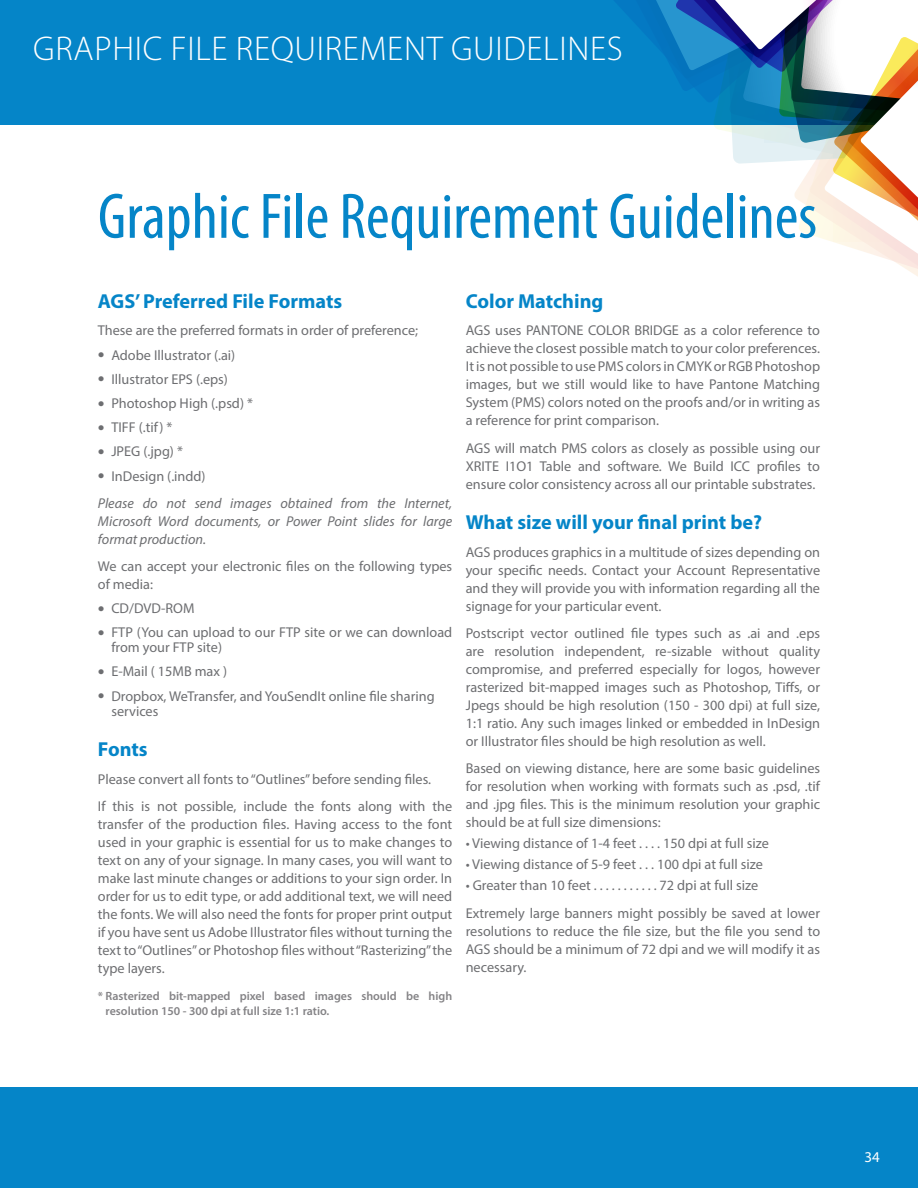
<style>
.page{position:relative;width:918px;height:1188px;background:#fff}
.page>*{position:absolute;margin:0;border:0;box-sizing:border-box;transform-origin:0 0}
.t1{font:condensed 64.95px "Myriad Pro";color:#0585c8}
.t2{font:300 34.5px "Myriad Pro";letter-spacing:.02em;color:#fff}
.t3{font:700 20.25px "Myriad Pro";color:#0585c8}
.t4{font:15px "Myriad Pro";color:#fff}
.t5{font:14.25px/18px "Myriad Pro";color:#6d6e71;text-align:justify}
.t6{font:italic 14.25px/27.2px "Myriad Pro";color:#6d6e71}
.t7{font:600 12px/15px "Myriad Pro";color:#848386}
.s1{font-size:24px}
.s2{font-style:normal;font-size:24px}
.s3{font-style:normal}
</style>
<div class="page">
<div style="left:0;top:1088px;width:918px;height:100px;background:#0585c8"></div>
<div style="left:0;top:0;width:918px;height:124px;background:#0585c8"></div>
<svg style="left:612px;top:0;width:306px;height:277px"></svg>
<h2 class="t2" style="left:33px;top:28px;width:591px">GRAPHIC FILE REQUIREMENT GUIDELINES</h2>
<h1 class="t1" style="left:98px;top:177px;width:721px">Graphic File Requirement Guidelines</h1>
<h3 class="t3" style="left:98px;top:288px;width:246px">AGS’ Preferred File Formats</h3>
<p class="t5" style="left:98px;top:321px;width:322px">These are the preferred formats in order of preference;</p>
<p class="t5" style="left:98px;top:346px;width:139px"><span class="s1">•</span> Adobe Illustrator (.ai)</p>
<p class="t5" style="left:98px;top:370px;width:132px"><span class="s1">•</span> Illustrator EPS (.eps)</p>
<p class="t5" style="left:98px;top:394px;width:157px"><span class="s1">•</span> Photoshop High (.psd) *</p>
<p class="t5" style="left:98px;top:418px;width:76px"><span class="s1">•</span> TIFF (.tif) *</p>
<p class="t5" style="left:98px;top:442px;width:87px"><span class="s1">•</span> JPEG (.jpg) *</p>
<p class="t6" style="left:98px;top:462px;width:356px"><span class="s2">•</span> <span class="s3">InDesign (.indd)<br></span>Please do not send images obtained from the Internet,</p>
<p class="t6" style="left:98px;top:512px;width:356px;line-height:18px">Microsoft Word documents, or Power Point slides for large format production.</p>
<p class="t5" style="left:98px;top:557px;width:356px">We can accept your electronic files on the following types of media:</p>
<p class="t5" style="left:98px;top:599px;width:98px"><span class="s1">•</span> CD/DVD-ROM</p>
<p class="t5" style="left:111px;top:625px;width:342px;line-height:15px;text-indent:-14px"><span class="s1">•</span> FTP (You can upload to our FTP site or we can download from your FTP site)</p>
<p class="t5" style="left:98px;top:662px;width:131px"><span class="s1">•</span> E-Mail ( 15MB max )</p>
<p class="t5" style="left:111px;top:688px;width:325px;line-height:15px;text-indent:-14px"><span class="s1">•</span> Dropbox, WeTransfer, and YouSendIt online file sharing services</p>
<h3 class="t3" style="left:98px;top:736px;width:51px">Fonts</h3>
<p class="t5" style="left:98px;top:765px;width:356px;line-height:27.2px">Please convert all fonts to “Outlines” before sending files.<br>If this is not possible, include the fonts along with the</p>
<p class="t5" style="left:98px;top:815px;width:356px">transfer of the production files. Having access to the font used in your graphic is essential for us to make changes to text on any of your signage. In many cases, you will want to make last minute changes or additions to your sign order. In order for us to edit type, or add additional text, we will need the fonts. We will also need the fonts for proper print output if you have sent us Adobe Illustrator files without turning the text to “Outlines” or Photoshop files without “Rasterizing” the type layers.</p>
<p class="t7" style="left:106px;top:988px;width:348px;text-indent:-8px">* Rasterized bit-mapped pixel based images should be high resolution 150 - 300 dpi at full size 1:1 ratio.</p>
<h3 class="t3" style="left:466px;top:288px;width:139px">Color Matching</h3>
<p class="t5" style="left:466px;top:321px;width:356px">AGS uses PANTONE COLOR BRIDGE as a color reference to achieve the closest possible match to your color preferences.<br>It is not possible to use PMS colors in CMYK or RGB Photoshop images, but we still would like to have Pantone Matching System (PMS) colors noted on the proofs and/or in writing as a reference for print comparison.</p>
<p class="t5" style="left:466px;top:439px;width:356px">AGS will match PMS colors as closely as possible using our XRITE I1O1 Table and software. We Build ICC profiles to ensure color consistency across all our printable substrates.</p>
<h3 class="t3" style="left:466px;top:509px;width:298px">What size will your final print be?</h3>
<p class="t5" style="left:466px;top:543px;width:356px">AGS produces graphics in a multitude of sizes depending on your specific needs. Contact your Account Representative and they will provide you with information regarding all the signage for your particular event.</p>
<p class="t5" style="left:466px;top:624px;width:356px">Postscript vector outlined file types such as .ai and .eps are resolution independent, re-sizable without quality compromise, and preferred especially for logos, however rasterized bit-mapped images such as Photoshop, Tiffs, or Jpegs should be high resolution (150 - 300 dpi) at full size, 1:1 ratio. Any such images linked or embedded in InDesign or Illustrator files should be high resolution as well.</p>
<p class="t5" style="left:466px;top:759px;width:356px">Based on viewing distance, here are some basic guidelines for resolution when working with formats such as .psd, .tif and .jpg files. This is the minimum resolution your graphic should be at full size dimensions:</p>
<p class="t5" style="left:466px;top:834px;width:305px">• Viewing distance of 1-4 feet . . . . 150 dpi at full size</p>
<p class="t5" style="left:466px;top:855px;width:299px">• Viewing distance of 5-9 feet . . . 100 dpi at full size</p>
<p class="t5" style="left:466px;top:872px;width:356px;line-height:27.2px">• Greater than 10 feet . . . . . . . . . . . 72 dpi at full size<br>Extremely large banners might possibly be saved at lower</p>
<p class="t5" style="left:466px;top:922px;width:356px">resolutions to reduce the file size, but the file you send to AGS should be a minimum of 72 dpi and we will modify it as necessary.</p>
<p class="t4" style="left:864px;top:1147px;width:17px">34</p>
</div>
